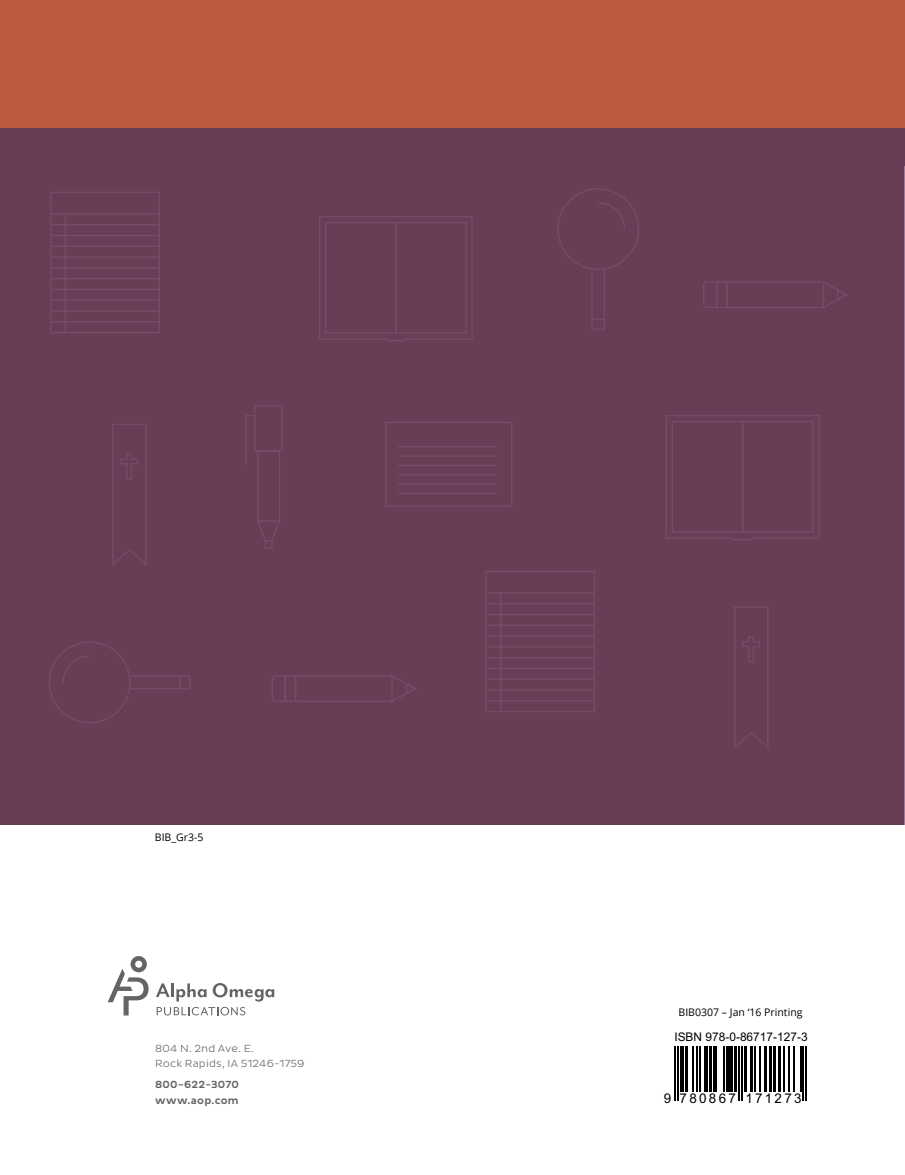
<style>
.page{position:relative;width:905px;height:1175px;background:#fff}
.page>*{position:absolute;margin:0;border:0;box-sizing:border-box;transform-origin:0 0}
.t1{font:13.35px "Arial";letter-spacing:.17em;color:#000}
.t2{font:11.85px "Arial";color:#000}
.t3{font:300 10.5px/15px "Pluto Sans";letter-spacing:.02em;color:#636466}
.t4{font:10.5px "Open Sans";color:#000}
.t5{font:500 10.5px/15px "Pluto Sans";letter-spacing:.02em;color:#636466}
</style>
<div class="page">
<div style="left:0;top:116px;width:904px;height:708px;background:#683d56"></div>
<div style="left:0;top:0;width:904px;height:127px;background:#bc5b42"></div>
<hr style="left:904px;top:166px;width:1px;height:658px;background:#9c7a97">
<svg style="left:156px;top:983px;width:118px;height:32px"></svg>
<svg style="left:108px;top:956px;width:41px;height:59px"></svg>
<svg style="left:598px;top:202px;width:27px;height:27px"></svg>
<div style="left:591px;top:268px;width:14px;height:62px;border:1px solid #7a4967"></div>
<svg style="left:592px;top:318px;width:12px;height:2px"></svg>
<svg style="left:63px;top:655px;width:26px;height:27px"></svg>
<div style="left:129px;top:675px;width:61px;height:14px;border:1px solid #7a4967"></div>
<svg style="left:179px;top:676px;width:1px;height:12px"></svg>
<div style="left:295px;top:675px;width:98px;height:27px;border:1px solid #7a4967"></div>
<svg style="left:390px;top:675px;width:26px;height:27px"></svg>
<div style="left:285px;top:675px;width:11px;height:27px;border:1px solid #7a4967"></div>
<svg style="left:272px;top:675px;width:15px;height:27px"></svg>
<div style="left:726px;top:281px;width:98px;height:27px;border:1px solid #7a4967"></div>
<svg style="left:821px;top:281px;width:27px;height:27px"></svg>
<div style="left:716px;top:281px;width:11px;height:27px;border:1px solid #7a4967"></div>
<svg style="left:703px;top:281px;width:15px;height:27px"></svg>
<svg style="left:734px;top:606px;width:35px;height:142px"></svg>
<svg style="left:112px;top:424px;width:35px;height:142px"></svg>
<svg style="left:666px;top:415px;width:154px;height:125px"></svg>
<svg style="left:319px;top:216px;width:154px;height:125px"></svg>
<div style="left:485px;top:570px;width:110px;height:142px;border:1px solid #7a4967"></div>
<hr style="left:486px;top:592px;width:108px;height:1px;background:#7a4967">
<hr style="left:486px;top:603px;width:108px;height:1px;background:#7a4967">
<hr style="left:486px;top:614px;width:108px;height:1px;background:#7a4967">
<hr style="left:486px;top:624px;width:108px;height:2px;background:#7a4967">
<hr style="left:486px;top:635px;width:108px;height:2px;background:#7a4967">
<hr style="left:486px;top:646px;width:108px;height:1px;background:#7a4967">
<hr style="left:486px;top:657px;width:108px;height:1px;background:#7a4967">
<hr style="left:486px;top:667px;width:108px;height:2px;background:#7a4967">
<hr style="left:486px;top:678px;width:108px;height:2px;background:#7a4967">
<hr style="left:486px;top:689px;width:108px;height:1px;background:#7a4967">
<hr style="left:486px;top:700px;width:108px;height:1px;background:#7a4967">
<hr style="left:500px;top:593px;width:1px;height:118px;background:#7a4967">
<div style="left:50px;top:192px;width:110px;height:141px;border:1px solid #7a4967"></div>
<hr style="left:51px;top:213px;width:108px;height:2px;background:#7a4967">
<hr style="left:51px;top:224px;width:108px;height:1px;background:#7a4967">
<hr style="left:51px;top:235px;width:108px;height:1px;background:#7a4967">
<hr style="left:51px;top:245px;width:108px;height:2px;background:#7a4967">
<hr style="left:51px;top:256px;width:108px;height:2px;background:#7a4967">
<hr style="left:51px;top:267px;width:108px;height:1px;background:#7a4967">
<hr style="left:51px;top:278px;width:108px;height:1px;background:#7a4967">
<hr style="left:51px;top:289px;width:108px;height:1px;background:#7a4967">
<hr style="left:51px;top:299px;width:108px;height:2px;background:#7a4967">
<hr style="left:51px;top:310px;width:108px;height:2px;background:#7a4967">
<hr style="left:51px;top:321px;width:108px;height:1px;background:#7a4967">
<hr style="left:65px;top:214px;width:1px;height:118px;background:#7a4967">
<div style="left:257px;top:450px;width:23px;height:72px;border:1px solid #7a4967"></div>
<div style="left:254px;top:405px;width:29px;height:46px;border:1px solid #7a4967"></div>
<svg style="left:257px;top:520px;width:23px;height:23px"></svg>
<div style="left:264px;top:540px;width:8px;height:9px;border:1px solid #7a4967"></div>
<svg style="left:246px;top:414px;width:10px;height:50px"></svg>
<div style="left:385px;top:422px;width:127px;height:85px;border:1px solid #7a4967"></div>
<hr style="left:398px;top:446px;width:99px;height:1px;background:#7a4967">
<hr style="left:398px;top:455px;width:99px;height:2px;background:#7a4967">
<hr style="left:398px;top:464px;width:99px;height:2px;background:#7a4967">
<hr style="left:398px;top:474px;width:99px;height:1px;background:#7a4967">
<hr style="left:398px;top:483px;width:99px;height:2px;background:#7a4967">
<hr style="left:398px;top:493px;width:99px;height:1px;background:#7a4967">
<hr style="left:674px;top:1046px;width:1px;height:54px;background:#000">
<hr style="left:677px;top:1046px;width:1px;height:54px;background:#000">
<hr style="left:680px;top:1046px;width:4px;height:45px;background:#000">
<hr style="left:685px;top:1046px;width:3px;height:45px;background:#000">
<hr style="left:692px;top:1046px;width:1px;height:45px;background:#000">
<hr style="left:697px;top:1046px;width:1px;height:45px;background:#000">
<hr style="left:699px;top:1046px;width:1px;height:45px;background:#000">
<svg style="left:704px;top:1046px;width:3px;height:45px"></svg>
<hr style="left:709px;top:1046px;width:2px;height:45px;background:#000">
<hr style="left:713px;top:1046px;width:4px;height:45px;background:#000">
<hr style="left:723px;top:1046px;width:1px;height:45px;background:#000">
<hr style="left:726px;top:1046px;width:1px;height:45px;background:#000">
<div style="left:728px;top:1046px;width:5px;height:45px;background:#000"></div>
<hr style="left:734px;top:1046px;width:3px;height:45px;background:#000">
<hr style="left:738px;top:1046px;width:1px;height:54px;background:#000">
<hr style="left:741px;top:1046px;width:1px;height:54px;background:#000">
<hr style="left:744px;top:1046px;width:3px;height:45px;background:#000">
<hr style="left:749px;top:1046px;width:3px;height:45px;background:#000">
<hr style="left:754px;top:1046px;width:1px;height:45px;background:#000">
<hr style="left:759px;top:1046px;width:1px;height:45px;background:#000">
<hr style="left:763px;top:1046px;width:3px;height:45px;background:#000">
<hr style="left:769px;top:1046px;width:3px;height:45px;background:#000">
<hr style="left:773px;top:1046px;width:3px;height:45px;background:#000">
<hr style="left:777px;top:1046px;width:3px;height:45px;background:#000">
<hr style="left:783px;top:1046px;width:1px;height:45px;background:#000">
<hr style="left:788px;top:1046px;width:2px;height:45px;background:#000">
<hr style="left:793px;top:1046px;width:1px;height:45px;background:#000">
<hr style="left:800px;top:1046px;width:1px;height:45px;background:#000">
<hr style="left:802px;top:1046px;width:2px;height:54px;background:#000">
<hr style="left:805px;top:1046px;width:1px;height:54px;background:#000">
<p class="t4" style="left:155px;top:830px;width:50px">BIB_Gr3-5</p>
<p class="t3" style="left:155px;top:1041px;width:151px">804 N. 2nd Ave. E.<br>Rock Rapids, IA 51246-1759</p>
<p class="t5" style="left:155px;top:1077px;width:85px">800-622-3070 www.aop.com</p>
<p class="t4" style="left:678px;top:1005px;width:125px">BIB0307 – Jan ‘16 Printing</p>
<p class="t2" style="left:674px;top:1028px;width:135px">ISBN 978-0-86717-127-3</p>
<p class="t1" style="left:664px;top:1089px;width:139px">9 780867 171273</p>
</div>
